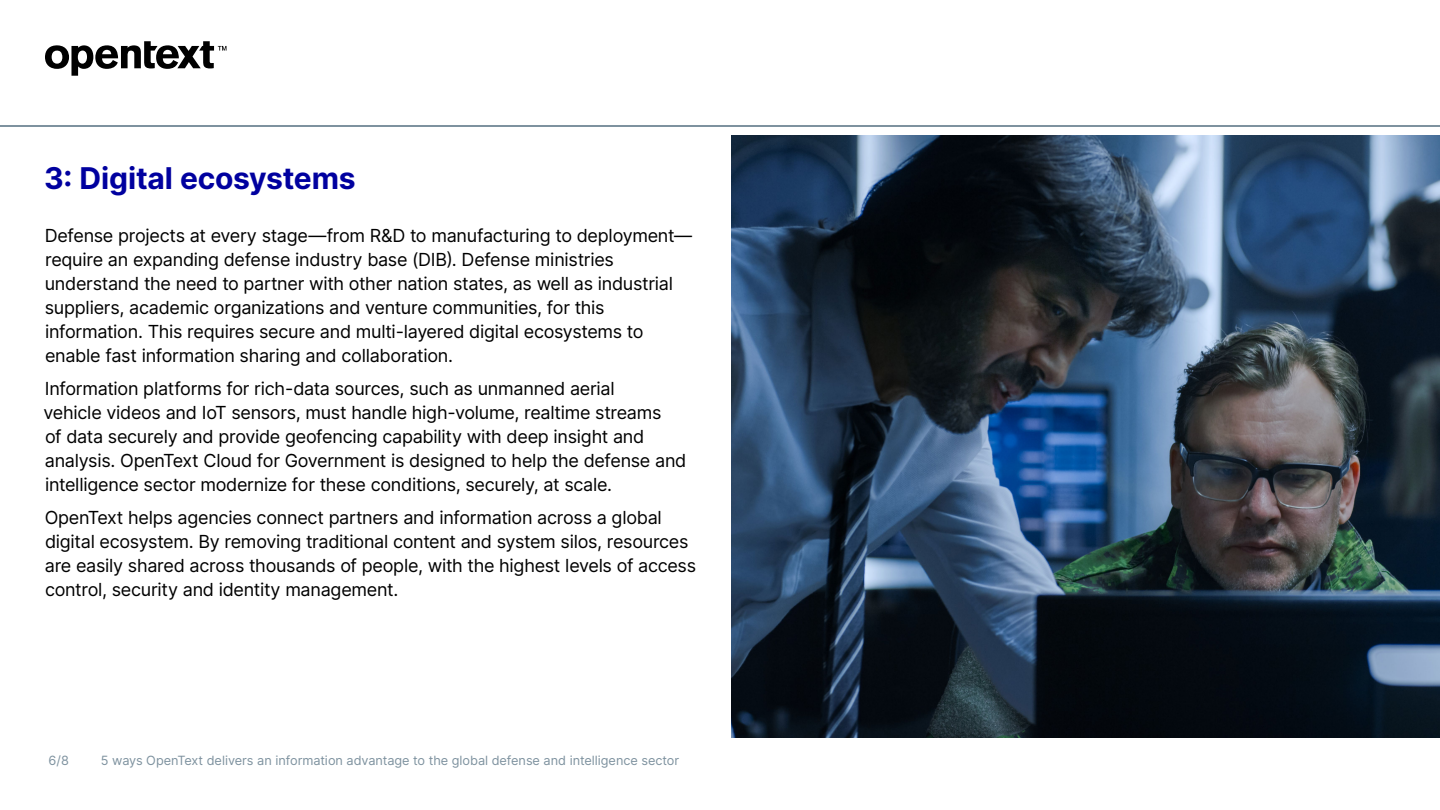
<style>
.page{position:relative;width:1440px;height:810px;background:#fff}
.page>*{position:absolute;margin:0;border:0;box-sizing:border-box;transform-origin:0 0}
.t1{font:700 30px "Inter";letter-spacing:-.005em;color:#00009f}
.Body{font:18px/24px "Inter";letter-spacing:-.015em;color:#000}
.t2{font:12.75px "Inter";color:#7e929f}
</style>
<div class="page">
<svg style="left:45px;top:41px;width:181px;height:35px"></svg>
<hr style="left:0;top:125px;width:1440px;height:2px;background:#7e929f">
<img style="left:731px;top:135px;width:709px;height:603px">
<h3 class="t1" style="left:44px;top:156px;width:313px">3: Digital ecosystems</h3>
<p class="Body" style="left:45px;top:223px;width:649px">Defense projects at every stage—from R&amp;D to manufacturing to deployment— require an expanding defense industry base (DIB). Defense ministries understand the need to partner with other nation states, as well as industrial suppliers, academic organizations and venture communities, for this information. This requires secure and multi-layered digital ecosystems to enable fast information sharing and collaboration.</p>
<p class="Body" style="left:44px;top:376px;width:644px">Information platforms for rich-data sources, such as unmanned aerial<br>vehicle videos and IoT sensors, must handle high-volume, realtime streams<br>of data securely and provide geofencing capability with deep insight and analysis. OpenText Cloud for Government is designed to help the defense and intelligence sector modernize for these conditions, securely, at scale.</p>
<p class="Body" style="left:45px;top:505px;width:653px">OpenText helps agencies connect partners and information across a global digital ecosystem. By removing traditional content and system silos, resources are easily shared across thousands of people, with the highest levels of access control, security and identity management.</p>
<p class="t2" style="left:49px;top:751px;width:22px">6/8</p>
<p class="t2" style="left:101px;top:751px;width:580px">5 ways OpenText delivers an information advantage to the global defense and intelligence sector</p>
</div>
